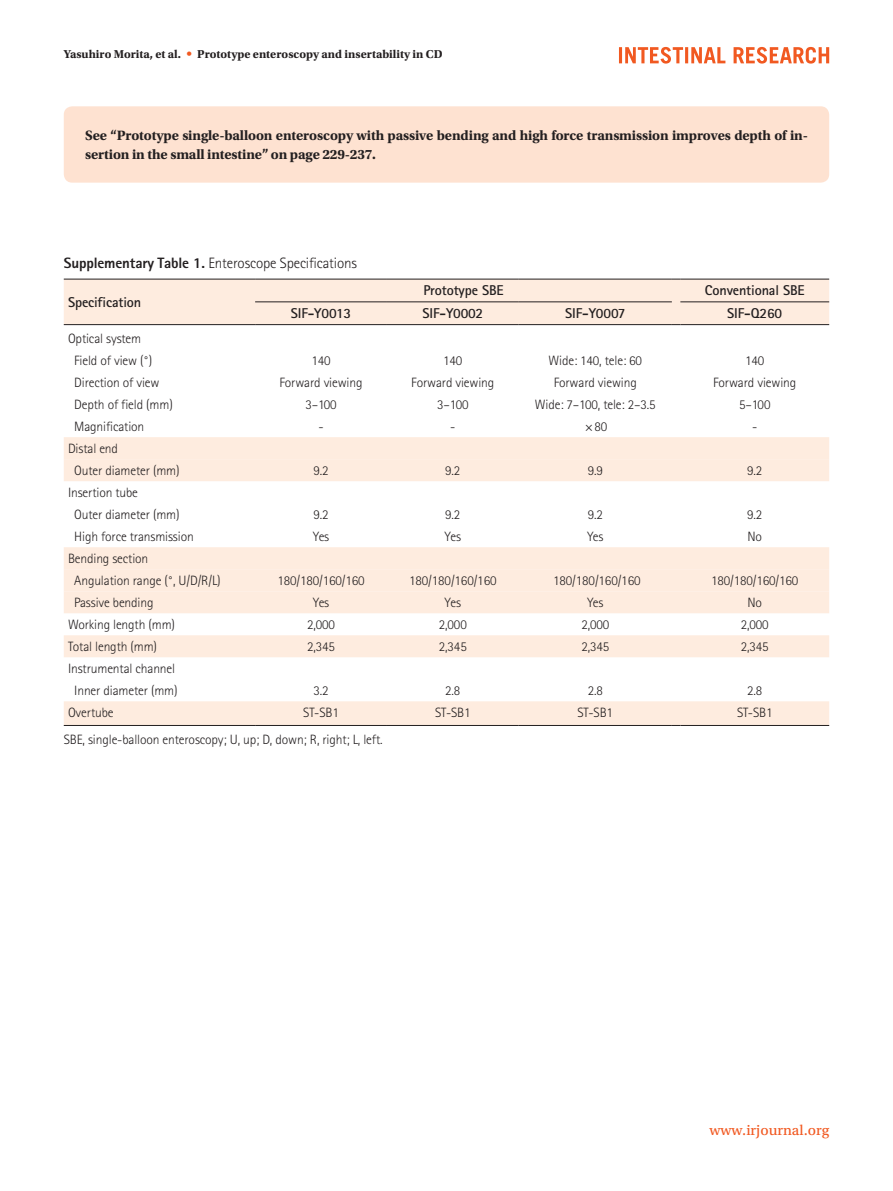
<style>
.page{position:relative;width:893px;height:1191px;background:#fff}
.page>*{position:absolute;margin:0;border:0;box-sizing:border-box;transform-origin:0 0}
.표그림제목{font:300 15px "Rotis Sans Serif Std";letter-spacing:-.01em;color:#231f20}
.t1{font:15px "Utopia Std Capt";color:#f15921}
.본문{font:700 14.25px/18.8px "Utopia Std";letter-spacing:-.01em;color:#231f20}
.표항목{font:700 14.25px "Rotis Sans Serif Std";letter-spacing:-.01em;color:#231f20}
.표본문{font:300 13.5px "Rotis Sans Serif Std";letter-spacing:-.01em;color:#231f20}
.t2{font:700 12px "Utopia Std";color:#231f20}
.s1{font-family:"Univers LT Std";font-weight:400;color:#f15921}
.s2{font-weight:800}
</style>
<div class="page">
<svg style="left:619px;top:47px;width:210px;height:17px"></svg>
<div style="left:64px;top:437px;width:765px;height:22px;background:#feecdf"></div>
<svg style="left:64px;top:459px;width:765px;height:154px;fill:#feecdf"></svg>
<svg style="left:64px;top:635px;width:765px;height:90px"></svg>
<div style="left:64px;top:279px;width:765px;height:46px;background:#feecdf"></div>
<hr style="left:255px;top:279px;width:132px;height:1px;background:#231f20">
<hr style="left:387px;top:279px;width:132px;height:1px;background:#231f20">
<hr style="left:519px;top:279px;width:153px;height:1px;background:#231f20">
<hr style="left:255px;top:301px;width:132px;height:1px;background:#231f20">
<hr style="left:387px;top:301px;width:132px;height:1px;background:#231f20">
<hr style="left:519px;top:301px;width:153px;height:1px;background:#231f20">
<hr style="left:64px;top:725px;width:191px;height:1px;background:#231f20">
<hr style="left:255px;top:725px;width:132px;height:1px;background:#231f20">
<hr style="left:387px;top:725px;width:132px;height:1px;background:#231f20">
<hr style="left:519px;top:725px;width:153px;height:1px;background:#231f20">
<hr style="left:680px;top:725px;width:149px;height:1px;background:#231f20">
<div style="left:64px;top:106px;width:765px;height:77px;background:#fee2d1;border-radius:9px"></div>
<p class="t2" style="left:64px;top:47px;width:380px">Yasuhiro Morita, et al. <span class="s1">•</span> Prototype enteroscopy and insertability in CD</p>
<p class="본문" style="left:85px;top:126px;width:724px">See “Prototype single-balloon enteroscopy with passive bending and high force transmission improves depth of in&shy;sertion in the small intestine” on page 229-237.</p>
<p class="표그림제목" style="left:64px;top:254px;width:295px"><span class="s2">Supplementary Table 1.</span> Enteroscope Specifications</p>
<p class="표항목" style="left:68px;top:293px;width:75px">Specification</p>
<p class="표항목" style="left:423px;top:281px;width:82px">Prototype SBE</p>
<p class="표항목" style="left:705px;top:281px;width:101px">Conventional SBE</p>
<p class="표항목" style="left:291px;top:304px;width:62px">SIF-Y0013</p>
<p class="표항목" style="left:423px;top:304px;width:62px">SIF-Y0002</p>
<p class="표항목" style="left:565px;top:304px;width:62px">SIF-Y0007</p>
<p class="표항목" style="left:727px;top:304px;width:56px">SIF-Q260</p>
<p class="표본문" style="left:68px;top:330px;width:75px">Optical system</p>
<p class="표본문" style="left:74px;top:352px;width:79px">Field of view (°)</p>
<p class="표본문" style="left:311px;top:352px;width:21px">140</p>
<p class="표본문" style="left:443px;top:352px;width:21px">140</p>
<p class="표본문" style="left:549px;top:352px;width:95px">Wide: 140, tele: 60</p>
<p class="표본문" style="left:745px;top:352px;width:21px">140</p>
<p class="표본문" style="left:74px;top:374px;width:87px">Direction of view</p>
<p class="표본문" style="left:279px;top:374px;width:85px">Forward viewing</p>
<p class="표본문" style="left:411px;top:374px;width:85px">Forward viewing</p>
<p class="표본문" style="left:554px;top:374px;width:85px">Forward viewing</p>
<p class="표본문" style="left:713px;top:374px;width:85px">Forward viewing</p>
<p class="표본문" style="left:74px;top:396px;width:100px">Depth of field (mm)</p>
<p class="표본문" style="left:305px;top:396px;width:33px">3–100</p>
<p class="표본문" style="left:437px;top:396px;width:33px">3–100</p>
<p class="표본문" style="left:535px;top:396px;width:122px">Wide: 7–100, tele: 2–3.5</p>
<p class="표본문" style="left:739px;top:396px;width:33px">5–100</p>
<p class="표본문" style="left:74px;top:418px;width:72px">Magnification</p>
<p class="표본문" style="left:318px;top:418px;width:7px">-</p>
<p class="표본문" style="left:450px;top:418px;width:7px">-</p>
<p class="표본문" style="left:585px;top:418px;width:24px">×80</p>
<p class="표본문" style="left:752px;top:418px;width:7px">-</p>
<p class="표본문" style="left:68px;top:440px;width:52px">Distal end</p>
<p class="표본문" style="left:74px;top:462px;width:107px">Outer diameter (mm)</p>
<p class="표본문" style="left:313px;top:462px;width:17px">9.2</p>
<p class="표본문" style="left:445px;top:462px;width:17px">9.2</p>
<p class="표본문" style="left:588px;top:462px;width:17px">9.9</p>
<p class="표본문" style="left:747px;top:462px;width:17px">9.2</p>
<p class="표본문" style="left:68px;top:484px;width:71px">Insertion tube</p>
<p class="표본문" style="left:74px;top:506px;width:107px">Outer diameter (mm)</p>
<p class="표본문" style="left:313px;top:506px;width:17px">9.2</p>
<p class="표본문" style="left:445px;top:506px;width:17px">9.2</p>
<p class="표본문" style="left:588px;top:506px;width:17px">9.2</p>
<p class="표본문" style="left:747px;top:506px;width:17px">9.2</p>
<p class="표본문" style="left:74px;top:528px;width:121px">High force transmission</p>
<p class="표본문" style="left:313px;top:528px;width:18px">Yes</p>
<p class="표본문" style="left:445px;top:528px;width:18px">Yes</p>
<p class="표본문" style="left:587px;top:528px;width:18px">Yes</p>
<p class="표본문" style="left:747px;top:528px;width:16px">No</p>
<p class="표본문" style="left:68px;top:550px;width:82px">Bending section</p>
<p class="표본문" style="left:74px;top:572px;width:148px">Angulation range (°, U/D/R/L)</p>
<p class="표본문" style="left:277px;top:572px;width:89px">180/180/160/160</p>
<p class="표본문" style="left:409px;top:572px;width:89px">180/180/160/160</p>
<p class="표본문" style="left:553px;top:572px;width:89px">180/180/160/160</p>
<p class="표본문" style="left:711px;top:572px;width:89px">180/180/160/160</p>
<p class="표본문" style="left:74px;top:594px;width:81px">Passive bending</p>
<p class="표본문" style="left:313px;top:594px;width:18px">Yes</p>
<p class="표본문" style="left:445px;top:594px;width:18px">Yes</p>
<p class="표본문" style="left:587px;top:594px;width:18px">Yes</p>
<p class="표본문" style="left:747px;top:594px;width:16px">No</p>
<p class="표본문" style="left:68px;top:616px;width:109px">Working length (mm)</p>
<p class="표본문" style="left:307px;top:616px;width:29px">2,000</p>
<p class="표본문" style="left:439px;top:616px;width:29px">2,000</p>
<p class="표본문" style="left:581px;top:616px;width:29px">2,000</p>
<p class="표본문" style="left:741px;top:616px;width:29px">2,000</p>
<p class="표본문" style="left:68px;top:638px;width:91px">Total length (mm)</p>
<p class="표본문" style="left:307px;top:638px;width:29px">2,345</p>
<p class="표본문" style="left:439px;top:638px;width:29px">2,345</p>
<p class="표본문" style="left:581px;top:638px;width:29px">2,345</p>
<p class="표본문" style="left:741px;top:638px;width:29px">2,345</p>
<p class="표본문" style="left:68px;top:660px;width:109px">Instrumental channel</p>
<p class="표본문" style="left:74px;top:682px;width:105px">Inner diameter (mm)</p>
<p class="표본문" style="left:313px;top:682px;width:17px">3.2</p>
<p class="표본문" style="left:445px;top:682px;width:17px">2.8</p>
<p class="표본문" style="left:588px;top:682px;width:17px">2.8</p>
<p class="표본문" style="left:747px;top:682px;width:17px">2.8</p>
<p class="표본문" style="left:68px;top:704px;width:47px">Overtube</p>
<p class="표본문" style="left:303px;top:704px;width:37px">ST-SB1</p>
<p class="표본문" style="left:435px;top:704px;width:37px">ST-SB1</p>
<p class="표본문" style="left:577px;top:704px;width:37px">ST-SB1</p>
<p class="표본문" style="left:737px;top:704px;width:37px">ST-SB1</p>
<p class="표본문" style="left:64px;top:731px;width:320px">SBE, single-balloon enteroscopy; U, up; D, down; R, right; L, left.</p>
<p class="t1" style="left:710px;top:1122px;width:121px">www.irjournal.org</p>
</div>
